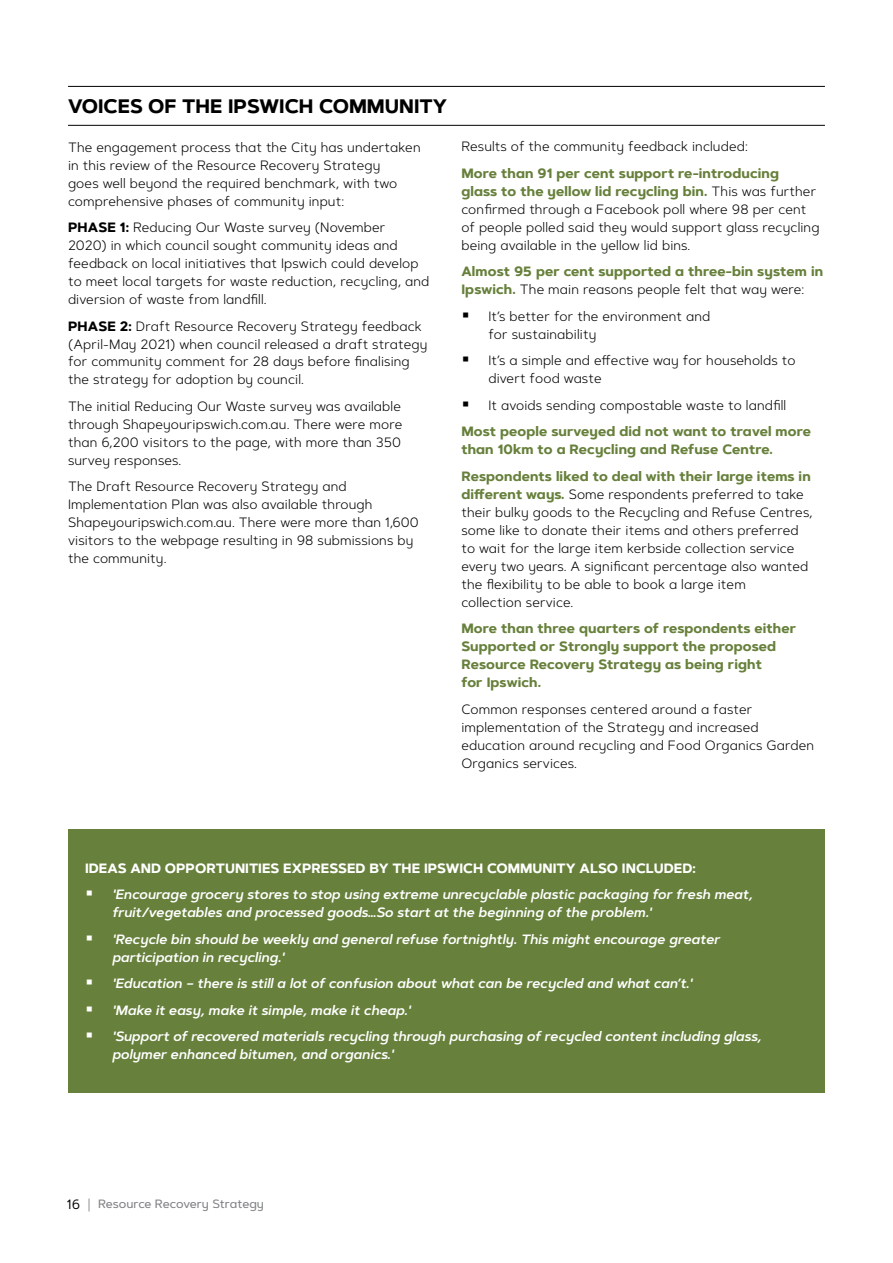
<style>
.page{position:relative;width:893px;height:1263px;background:#fff}
.page>*{position:absolute;margin:0;border:0;box-sizing:border-box;transform-origin:0 0}
.t1{font:700 19.5px "Artegra Sans Alt";color:#000}
.t2{font:300 13.5px/18px "Artegra Sans Alt";letter-spacing:.01em;color:#000}
.t3{font:italic 600 13.5px/18px "Artegra Sans Alt";color:#fff}
.t4{font:700 13.5px/18px "Artegra Sans Alt";letter-spacing:.01em;color:#67803b}
.t5{font:700 13.5px "Artegra Sans Alt";color:#fff}
.t6{font:500 12px "Artegra Sans Alt";color:#808285}
.s1{font-weight:700}
.s2{font-weight:700;color:#67803b}
.s3{font-weight:300;color:#000}
.s4{font-weight:400;font-size:13.5px;color:#000}
.s5{font-weight:300;font-size:13.5px}
</style>
<div class="page">
<hr style="left:68px;top:86px;width:757px;height:1px;background:#000">
<hr style="left:68px;top:125px;width:757px;height:1px;background:#000">
<div style="left:68px;top:829px;width:757px;height:264px;background:#67803b"></div>
<h1 class="t1" style="left:68px;top:92px;width:381px">VOICES OF THE IPSWICH COMMUNITY</h1>
<p class="t2" style="left:68px;top:138px;width:354px">The engagement process that the City has undertaken in this review of the Resource Recovery Strategy<br>goes well beyond the required benchmark, with two comprehensive phases of community input:</p>
<p class="t2" style="left:68px;top:218px;width:363px"><span class="s1">PHASE 1:</span> Reducing Our Waste survey (November<br>2020) in which council sought community ideas and feedback on local initiatives that Ipswich could develop to meet local targets for waste reduction, recycling, and diversion of waste from landfill.</p>
<p class="t2" style="left:68px;top:317px;width:361px"><span class="s1">PHASE 2:</span> Draft Resource Recovery Strategy feedback (April-May 2021) when council released a draft strategy for community comment for 28 days before finalising the strategy for adoption by council.</p>
<p class="t2" style="left:68px;top:397px;width:336px;text-align:justify">The initial Reducing Our Waste survey was available through Shapeyouripswich.com.au. There were more than 6,200 visitors to the page, with more than 350 survey responses.</p>
<p class="t2" style="left:68px;top:477px;width:352px">The Draft Resource Recovery Strategy and Implementation Plan was also available through Shapeyouripswich.com.au. There were more than 1,600 visitors to the webpage resulting in 98 submissions by the community.</p>
<p class="t2" style="left:461px;top:137px;width:288px">Results of the community feedback included:</p>
<p class="t2" style="left:461px;top:164px;width:360px"><span class="s2">More than 91 per cent support re-introducing<br>glass to the yellow lid recycling bin.</span> This was further confirmed through a Facebook poll where 98 per cent of people polled said they would support glass recycling being available in the yellow lid bins.</p>
<p class="t4" style="left:461px;top:263px;width:363px">Almost 95 per cent supported a three-bin system in<br>Ipswich. <span class="s3">The main reasons people felt that way were:</span></p>
<p class="t2" style="left:488px;top:307px;width:223px">It’s better for the environment and for sustainability</p>
<p class="t2" style="left:488px;top:351px;width:309px">It’s a simple and effective way for households to divert food waste</p>
<p class="t2" style="left:488px;top:396px;width:299px">It avoids sending compostable waste to landfill</p>
<p class="t4" style="left:461px;top:423px;width:351px">Most people surveyed did not want to travel more than 10km to a Recycling and Refuse Centre.</p>
<p class="t2" style="left:461px;top:467px;width:353px"><span class="s2">Respondents liked to deal with their large items in different ways.</span> Some respondents preferred to take their bulky goods to the Recycling and Refuse Centres, some like to donate their items and others preferred to wait for the large item kerbside collection service every two years. A significant percentage also wanted the flexibility to be able to book a large item<br>collection service.</p>
<p class="t4" style="left:461px;top:620px;width:336px">More than three quarters of respondents either Supported or Strongly support the proposed Resource Recovery Strategy as being right<br>for Ipswich.</p>
<p class="t2" style="left:461px;top:700px;width:354px">Common responses centered around a faster implementation of the Strategy and increased education around recycling and Food Organics Garden Organics services.</p>
<p class="t5" style="left:85px;top:858px;width:612px">IDEAS AND OPPORTUNITIES EXPRESSED BY THE IPSWICH COMMUNITY ALSO INCLUDED:</p>
<p class="t3" style="left:112px;top:886px;width:642px">'Encourage grocery stores to stop using extreme unrecyclable plastic packaging for fresh meat, fruit/vegetables and processed goods…So start at the beginning of the problem.'</p>
<p class="t3" style="left:112px;top:930px;width:609px">'Recycle bin should be weekly and general refuse fortnightly. This might encourage greater participation in recycling.'</p>
<p class="t3" style="left:112px;top:970px;width:651px;line-height:26.5px">'Education – there is still a lot of confusion about what can be recycled and what can’t.'<br>'Make it easy, make it simple, make it cheap.'<br>'Support of recovered materials recycling through purchasing of recycled content including glass,</p>
<p class="t3" style="left:112px;top:1046px;width:283px">polymer enhanced bitumen, and organics.'</p>
<p class="t6" style="left:67px;top:1196px;width:199px"><span class="s4">16</span> <span class="s5">|</span> Resource Recovery Strategy</p>
</div>
